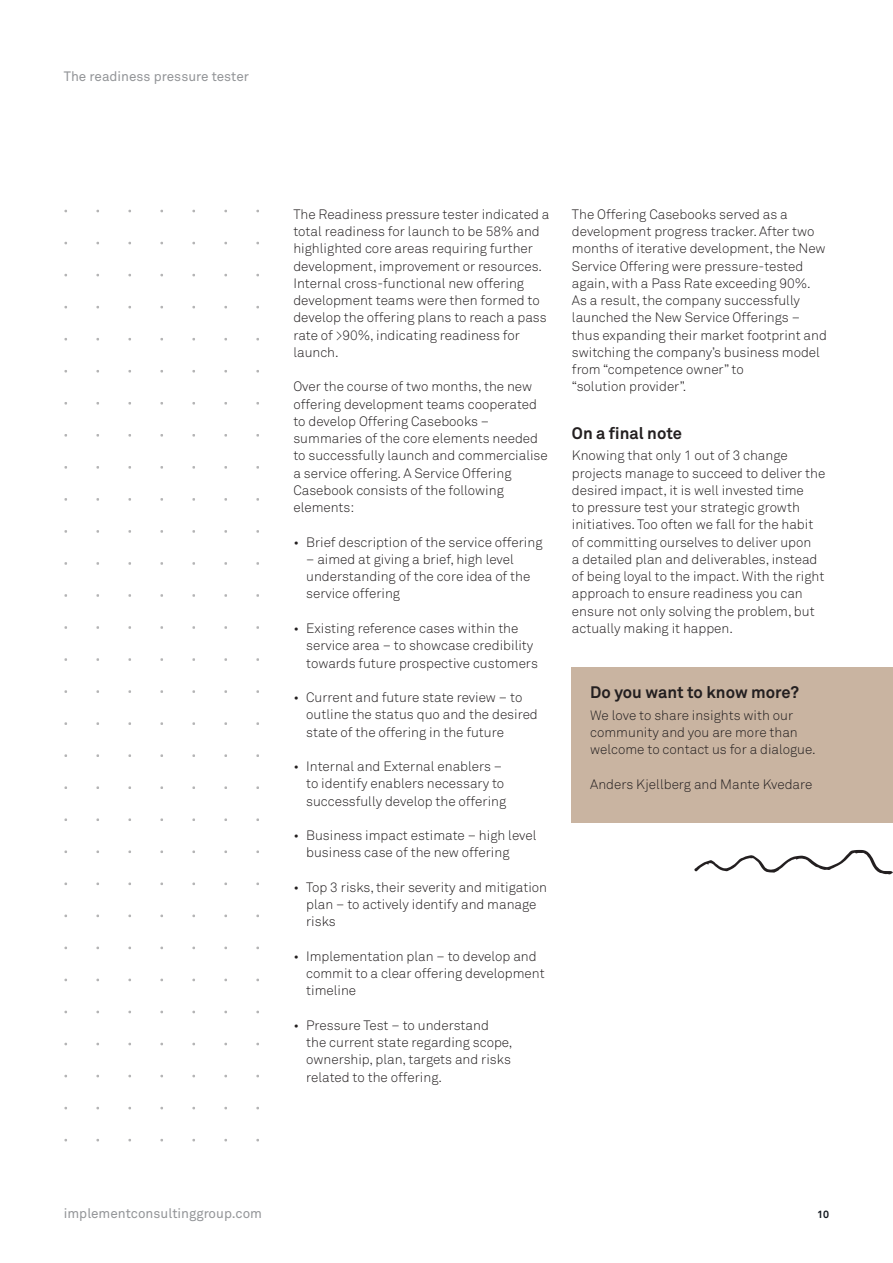
<style>
.page{position:relative;width:893px;height:1263px;background:#fff}
.page>*{position:absolute;margin:0;border:0;box-sizing:border-box;transform-origin:0 0}
.t1{font:700 16.5px "Akkurat Pro";color:#231f20}
.t2{font:13.5px/17.2px "Akkurat Light Pro";color:#231f20}
.t3{font:13.5px "Akkurat Pro";color:#939598}
.t4{font:700 10.5px "Akkurat Pro";color:#11171e}
</style>
<div class="page">
<div style="left:572px;top:668px;width:321px;height:155px;background:#c9b4a1"></div>
<svg style="left:694px;top:850px;width:199px;height:24px"></svg>
<p class="t3" style="left:64px;top:68px;width:187px">The readiness pressure tester</p>
<p class="t2" style="left:293px;top:206px;width:257px">The Readiness pressure tester indicated a total readiness for launch to be 58% and highlighted core areas requiring further development, improvement or resources.<br>Internal cross-functional new offering development teams were then formed to develop the offering plans to reach a pass rate of &gt;90%, indicating readiness for launch.</p>
<p class="t2" style="left:293px;top:378px;width:256px">Over the course of two months, the new offering development teams cooperated to develop Offering Casebooks – summaries of the core elements needed to successfully launch and commercialise a service offering. A Service Offering Casebook consists of the following elements:</p>
<p class="t2" style="left:293px;top:534px;width:251px">• Brief description of the service offering</p>
<p class="t2" style="left:306px;top:551px;width:226px">– aimed at giving a brief, high level understanding of the core idea of the service offering</p>
<p class="t2" style="left:306px;top:620px;width:233px;text-indent:-13px">• Existing reference cases within the service area – to showcase credibility towards future prospective customers</p>
<p class="t2" style="left:306px;top:689px;width:233px;text-indent:-13px">• Current and future state review – to outline the status quo and the desired state of the offering in the future</p>
<p class="t2" style="left:306px;top:758px;width:202px;text-indent:-13px">• Internal and External enablers – to identify enablers necessary to successfully develop the offering</p>
<p class="t2" style="left:306px;top:827px;width:232px;text-indent:-13px">• Business impact estimate – high level business case of the new offering</p>
<p class="t2" style="left:306px;top:879px;width:242px;text-indent:-13px">• Top 3 risks, their severity and mitigation plan – to actively identify and manage risks</p>
<p class="t2" style="left:306px;top:948px;width:240px;text-indent:-13px">• Implementation plan – to develop and commit to a clear offering development timeline</p>
<p class="t2" style="left:306px;top:1017px;width:208px;text-indent:-13px">• Pressure Test – to understand<br>the current state regarding scope, ownership, plan, targets and risks related to the offering.</p>
<p class="t2" style="left:572px;top:206px;width:257px">The Offering Casebooks served as a development progress tracker. After two months of iterative development, the New Service Offering were pressure-tested again, with a Pass Rate exceeding 90%.<br>As a result, the company successfully launched the New Service Offerings – thus expanding their market footprint and switching the company’s business model from “competence owner” to<br>“solution provider”.</p>
<p class="t1" style="left:572px;top:423px;width:112px">On a final note</p>
<p class="t2" style="left:572px;top:447px;width:255px">Knowing that only 1 out of 3 change projects manage to succeed to deliver the desired impact, it is well invested time<br>to pressure test your strategic growth initiatives. Too often we fall for the habit of committing ourselves to deliver upon<br>a detailed plan and deliverables, instead of being loyal to the impact. With the right approach to ensure readiness you can ensure not only solving the problem, but actually making it happen.</p>
<p class="t1" style="left:590px;top:682px;width:210px">Do you want to know more?</p>
<p class="t2" style="left:590px;top:707px;width:227px">We love to share insights with our community and you are more than welcome to contact us for a dialogue.</p>
<p class="t2" style="left:590px;top:776px;width:224px">Anders Kjellberg and Mante Kvedare</p>
<p class="t3" style="left:64px;top:1206px;width:200px">implementconsultinggroup.com</p>
<p class="t4" style="left:817px;top:1208px;width:13px">10</p>
</div>
